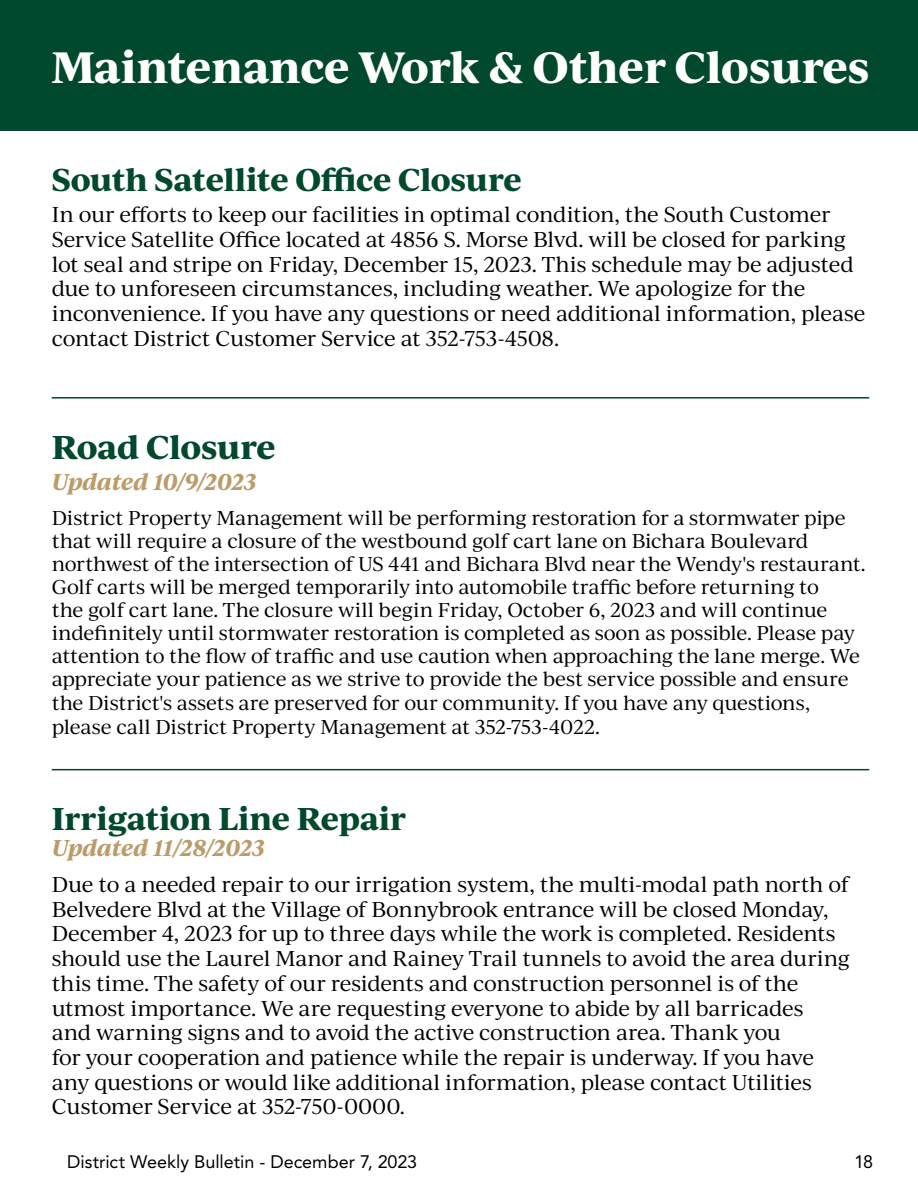
<style>
.page{position:relative;width:918px;height:1188px;background:#fff}
.page>*{position:absolute;margin:0;border:0;box-sizing:border-box;transform-origin:0 0}
.t1{font:700 42px "Ivy Journal";letter-spacing:-.005em;color:#fff}
.t2{font:700 31.5px "Ivy Journal";letter-spacing:-.01em;color:#00492c}
.t3{font:700 30.15px "Ivy Journal";letter-spacing:-.01em;color:#00492c}
.t4{font:italic 700 21.9px "Ivy Journal";letter-spacing:-.02em;color:#bc9b6a}
.t5{font:20.55px/24.8px "Ivy Journal";letter-spacing:-.01em;color:#000}
.t6{font:19.2px/23.2px "Ivy Journal";letter-spacing:-.01em;color:#000}
.t7{font:18px "Avenir LT Std";color:#000}
</style>
<div class="page">
<div style="left:0;top:0;width:918px;height:131px;background:#00492c"></div>
<hr style="left:52px;top:397px;width:817px;height:2px;background:#00492c">
<hr style="left:52px;top:769px;width:817px;height:1px;background:#00492c">
<h1 class="t1" style="left:52px;top:35px;width:819px">Maintenance Work &amp; Other Closures</h1>
<h3 class="t3" style="left:52px;top:157px;width:472px">South Satellite Office Closure</h3>
<p class="t5" style="left:52px;top:201px;width:815px">In our efforts to keep our facilities in optimal condition, the South Customer Service Satellite Office located at 4856 S. Morse Blvd. will be closed for parking lot seal and stripe on Friday, December 15, 2023. This schedule may be adjusted due to unforeseen circumstances, including weather. We apologize for the inconvenience. If you have any questions or need additional information, please contact District Customer Service at 352-753-4508.</p>
<h2 class="t2" style="left:52px;top:424px;width:225px">Road Closure</h2>
<p class="t4" style="left:52px;top:465px;width:206px">Updated 10/9/2023</p>
<p class="t6" style="left:52px;top:506px;width:816px">District Property Management will be performing restoration for a stormwater pipe that will require a closure of the westbound golf cart lane on Bichara Boulevard northwest of the intersection of US 441 and Bichara Blvd near the Wendy's restaurant.<br>Golf carts will be merged temporarily into automobile traffic before returning to<br>the golf cart lane. The closure will begin Friday, October 6, 2023 and will continue indefinitely until stormwater restoration is completed as soon as possible. Please pay attention to the flow of traffic and use caution when approaching the lane merge. We appreciate your patience as we strive to provide the best service possible and ensure the District's assets are preserved for our community. If you have any questions, please call District Property Management at 352-753-4022.</p>
<h3 class="t3" style="left:52px;top:796px;width:355px">Irrigation Line Repair</h3>
<p class="t4" style="left:52px;top:832px;width:215px">Updated 11/28/2023</p>
<p class="t5" style="left:52px;top:871px;width:800px">Due to a needed repair to our irrigation system, the multi-modal path north of Belvedere Blvd at the Village of Bonnybrook entrance will be closed Monday, December 4, 2023 for up to three days while the work is completed. Residents should use the Laurel Manor and Rainey Trail tunnels to avoid the area during this time. The safety of our residents and construction personnel is of the utmost importance. We are requesting everyone to abide by all barricades<br>and warning signs and to avoid the active construction area. Thank you<br>for your cooperation and patience while the repair is underway. If you have any questions or would like additional information, please contact Utilities Customer Service at 352-750-0000.</p>
<p class="t7" style="left:67px;top:1151px;width:352px">District Weekly Bulletin - December 7, 2023</p>
<p class="t7" style="left:854px;top:1151px;width:21px">18</p>
</div>
